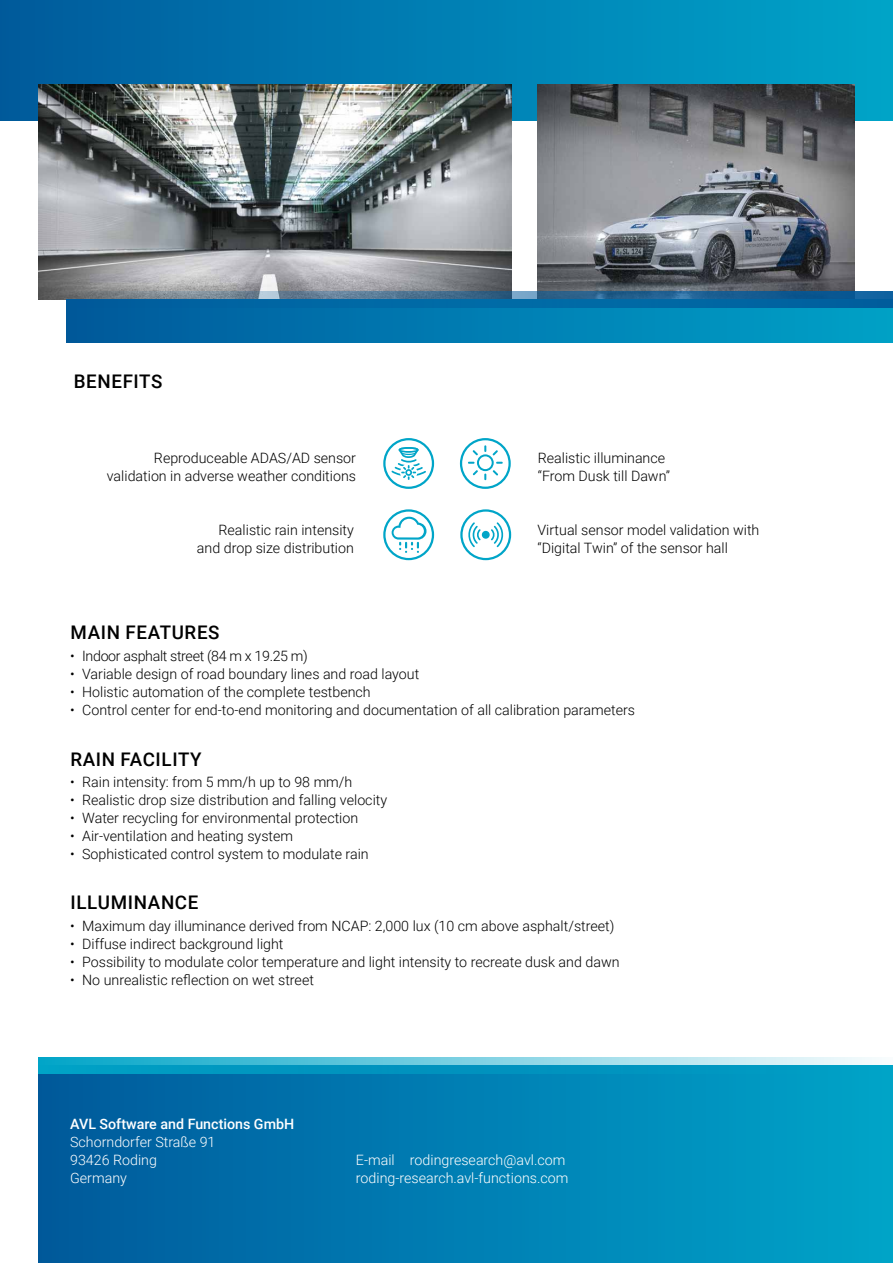
<style>
.page{position:relative;width:893px;height:1263px;background:#fff}
.page>*{position:absolute;margin:0;border:0;box-sizing:border-box;transform-origin:0 0}
.t1{font:500 18.75px "Roboto";letter-spacing:.035em;color:#000}
.t2{font:300 14.25px/18px "Roboto";color:#000;text-align:right}
.t3{font:300 14.25px/18px "Roboto";color:#fff}
.t4{font:300 14.25px "Roboto";letter-spacing:-.025em;color:#000}
.t5{font:500 14.25px "Roboto";color:#fff}
</style>
<div class="page">
<div style="left:0;top:0;width:893px;height:121px;background:linear-gradient(to right,#025b9b,#01a2c6)"></div>
<img style="left:38px;top:85px;width:474px;height:215px">
<img style="left:537px;top:85px;width:318px;height:206px">
<div style="left:38px;top:1065px;width:855px;height:198px;background:linear-gradient(to right,#005a9c,#00a4c9)"></div>
<svg style="left:38px;top:1057px;width:855px;height:16px;background:#3eb4d1"></svg>
<svg style="left:66px;top:307px;width:827px;height:35px;background:#007cb1"></svg>
<svg style="left:66px;top:291px;width:827px;height:16px;background:#236b9a"></svg>
<div style="left:383px;top:509px;width:51px;height:51px;border:2px solid #00a5c8;border-radius:50%"></div>
<svg style="left:392px;top:517px;width:34px;height:36px"></svg>
<div style="left:383px;top:438px;width:51px;height:51px;border:2px solid #00a5c8;border-radius:50%"></div>
<svg style="left:391px;top:447px;width:35px;height:33px"></svg>
<div style="left:460px;top:438px;width:51px;height:51px;border:2px solid #00a5c8;border-radius:50%"></div>
<svg style="left:468px;top:445px;width:35px;height:35px"></svg>
<div style="left:460px;top:509px;width:51px;height:51px;border:2px solid #00a5c8;border-radius:50%"></div>
<svg style="left:468px;top:522px;width:35px;height:25px"></svg>
<div style="left:482px;top:531px;width:8px;height:8px;border:1px solid #01a5c8;border-radius:50%"></div>
<h1 class="t1" style="left:74px;top:368px;width:90px">BENEFITS</h1>
<p class="t2" style="left:107px;top:448px;width:251px">Reproduceable ADAS/AD sensor validation in adverse weather conditions</p>
<p class="t2" style="left:197px;top:520px;width:158px">Realistic rain intensity and drop size distribution</p>
<p class="t2" style="left:538px;top:448px;width:134px;text-align:left">Realistic illuminance “From Dusk till Dawn”</p>
<p class="t2" style="left:537px;top:520px;width:223px;text-align:left">Virtual sensor model validation with “Digital Twin” of the sensor hall</p>
<h1 class="t1" style="left:70px;top:619px;width:151px">MAIN FEATURES</h1>
<p class="t4" style="left:70px;top:646px;width:239px">• Indoor asphalt street (84 m x 19.25 m)</p>
<p class="t2" style="left:70px;top:664px;width:351px">• Variable design of road boundary lines and road layout</p>
<p class="t2" style="left:70px;top:682px;width:302px">• Holistic automation of the complete testbench</p>
<p class="t2" style="left:70px;top:700px;width:566px">• Control center for end-to-end monitoring and documentation of all calibration parameters</p>
<h1 class="t1" style="left:70px;top:746px;width:133px">RAIN FACILITY</h1>
<p class="t2" style="left:70px;top:772px;width:284px">• Rain intensity: from 5 mm/h up to 98 mm/h</p>
<p class="t2" style="left:70px;top:790px;width:319px">• Realistic drop size distribution and falling velocity</p>
<p class="t2" style="left:70px;top:808px;width:290px">• Water recycling for environmental protection</p>
<p class="t2" style="left:70px;top:826px;width:224px">• Air-ventilation and heating system</p>
<p class="t2" style="left:70px;top:844px;width:300px">• Sophisticated control system to modulate rain</p>
<h1 class="t1" style="left:70px;top:889px;width:129px">ILLUMINANCE</h1>
<p class="t2" style="left:70px;top:916px;width:546px">• Maximum day illuminance derived from NCAP: 2,000 lux (10 cm above asphalt/street)</p>
<p class="t2" style="left:70px;top:934px;width:215px">• Diffuse indirect background light</p>
<p class="t2" style="left:70px;top:952px;width:551px">• Possibility to modulate color temperature and light intensity to recreate dusk and dawn</p>
<p class="t2" style="left:70px;top:970px;width:245px">• No unrealistic reflection on wet street</p>
<p class="t5" style="left:70px;top:1114px;width:226px">AVL Software and Functions GmbH</p>
<p class="t3" style="left:70px;top:1132px;width:147px">Schorndorfer Straße 91<br>93426 Roding<br>Germany</p>
<p class="t3" style="left:356px;top:1150px;width:214px">E-mail rodingresearch@avl.com roding-research.avl-functions.com</p>
</div>
